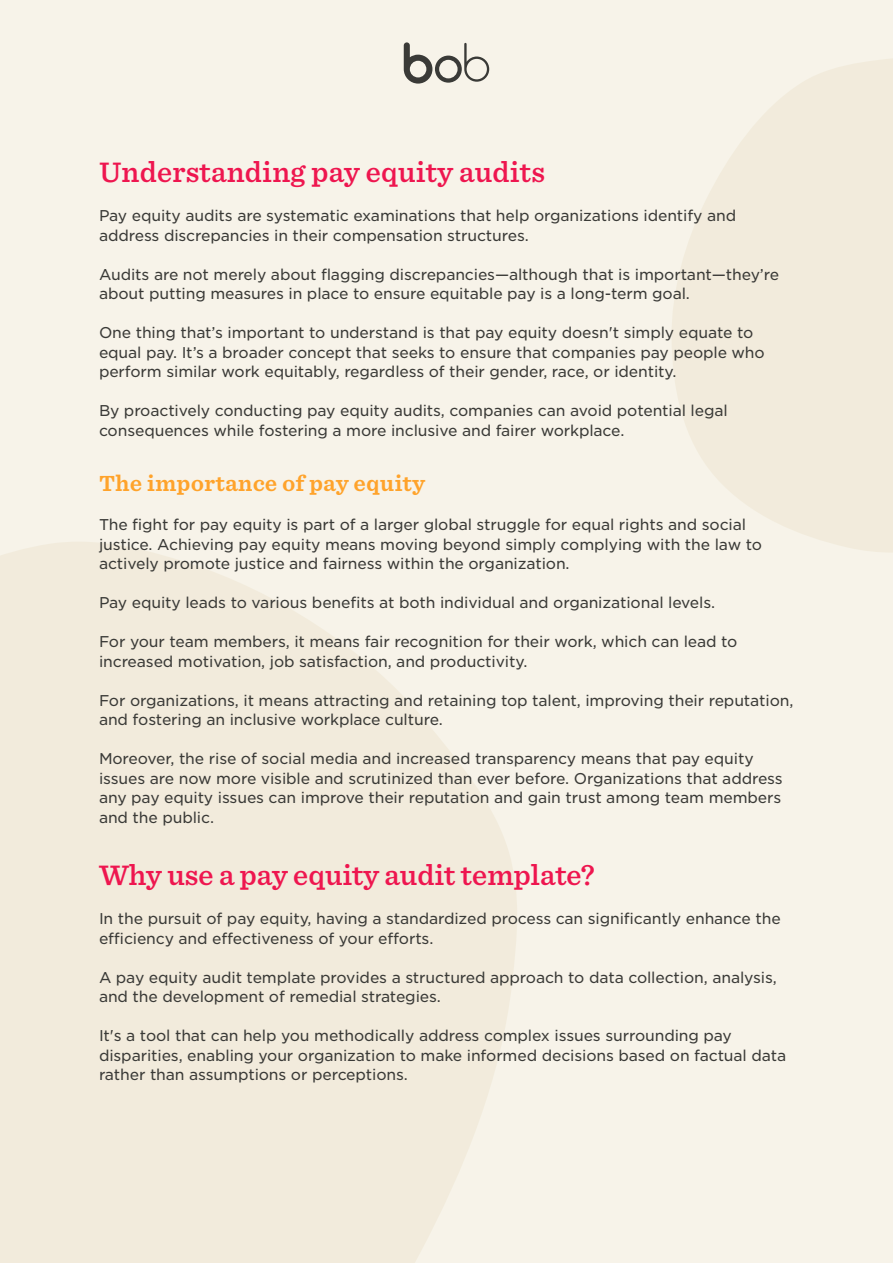
<style>
.page{position:relative;width:893px;height:1263px;background:#f7f3e9}
.page>*{position:absolute;margin:0;border:0;box-sizing:border-box;transform-origin:0 0}
.H1_Red{font:600 27px "Sentinel S Sm";letter-spacing:-.015em;color:#ee164f}
.H2_Orange{font:700 21px "Sentinel S Sm";color:#ffa32b}
.Body_text{font:15px/19.5px "Gotham S Sm";letter-spacing:-.01em;color:#3a3a37}
</style>
<div class="page">
<svg style="left:404px;top:42px;width:85px;height:42px"></svg>
<svg style="left:672px;top:59px;width:221px;height:493px;fill:#f2ebdc"></svg>
<svg style="left:0;top:542px;width:517px;height:721px;fill:#f2ebdc"></svg>
<h1 class="H1_Red" style="left:99px;top:151px;width:448px">Understanding pay equity audits</h1>
<p class="Body_text" style="left:99px;top:206px;width:639px">Pay equity audits are systematic examinations that help organizations identify and address discrepancies in their compensation structures.</p>
<p class="Body_text" style="left:99px;top:264px;width:682px">Audits are not merely about flagging discrepancies—although that is important—they’re about putting measures in place to ensure equitable pay is a long-term goal.</p>
<p class="Body_text" style="left:99px;top:323px;width:667px">One thing that s’ important to understand is that pay equity doesn t' simply equate to equal pay. It as’ broader concept that seeks to ensure that companies pay people who perform similar work equitably, regardless of their gender, race, or identity.</p>
<p class="Body_text" style="left:99px;top:401px;width:630px">By proactively conducting pay equity audits, companies can avoid potential legal consequences while fostering a more inclusive and fairer workplace.</p>
<h2 class="H2_Orange" style="left:99px;top:467px;width:328px">The importance of pay equity</h2>
<p class="Body_text" style="left:99px;top:515px;width:664px">The fight for pay equity is part of a larger global struggle for equal rights and social justice. Achieving pay equity means moving beyond simply complying with the law to actively promote justice and fairness within the organization.</p>
<p class="Body_text" style="left:99px;top:593px;width:618px">Pay equity leads to various benefits at both individual and organizational levels.</p>
<p class="Body_text" style="left:99px;top:632px;width:640px">For your team members it, means fair recognition for their work, which can lead to increased motivation, job satisfaction, and productivity.</p>
<p class="Body_text" style="left:99px;top:690px;width:696px">For organizations it, means attracting and retaining top talent, improving their reputation, and fostering an inclusive workplace culture.</p>
<p class="Body_text" style="left:99px;top:749px;width:685px">Moreover, the rise of social media and increased transparency means that pay equity issues are now more visible and scrutinized than ever before. Organizations that address any pay equity issues can improve their reputation and gain trust among team members and the public.</p>
<h1 class="H1_Red" style="left:99px;top:854px;width:497px">Why use a pay equity audit template?</h1>
<p class="Body_text" style="left:99px;top:909px;width:683px">In the pursuit of pay equity, having a standardized process can significantly enhance the efficiency and effectiveness of your efforts.</p>
<p class="Body_text" style="left:99px;top:967px;width:679px">A pay equity audit template provides a structured approach to data collection, analysis, and the development of remedial strategies.</p>
<p class="Body_text" style="left:99px;top:1026px;width:689px">It as' tool that can help you methodically address complex issues surrounding pay disparities, enabling your organization to make informed decisions based on factual data rather than assumptions or perceptions.</p>
</div>
